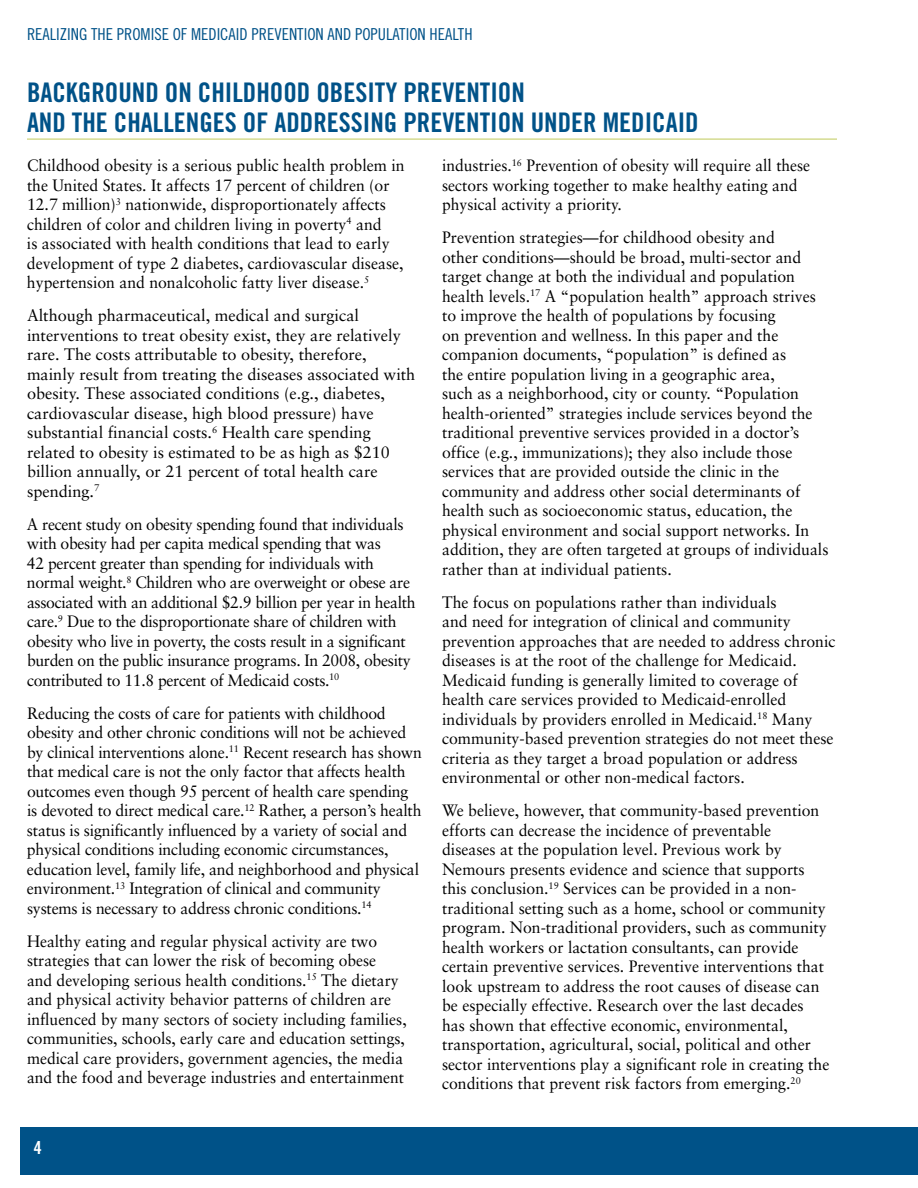
<style>
.page{position:relative;width:918px;height:1188px;background:#fff}
.page>*{position:absolute;margin:0;border:0;box-sizing:border-box;transform-origin:0 0}
.t1{font:27px/30px "Trade Gothic Bold Cond Twenty";color:#005288}
.t2{font:18px "Trade Gothic Bold Cond Twenty";color:#fff}
.t3{font:16.5px/19.5px "Sabon";color:#000;scale:.96 1}
.t4{font:16.5px/19.5px "Sabon";color:#000;scale:.95 1}
.t5{font:16.5px/19.5px "Sabon";letter-spacing:-.02em;color:#000;scale:.96 1}
.t6{font:16.5px/19.5px "Sabon";color:#000}
.t7{font:16.5px "Trade Gothic Cond Eighteen";color:#005288}
</style>
<div class="page">
<div style="left:20px;top:1127px;width:898px;height:47px;background:#005288"></div>
<hr style="left:27px;top:138px;width:810px;height:2px;background:#d4db90">
<p class="t7" style="left:27px;top:24px;width:447px">REALIZING THE PROMISE OF MEDICAID PREVENTION AND POPULATION HEALTH</p>
<h1 class="t1" style="left:27px;top:77px;width:673px">BACKGROUND ON CHILDHOOD OBESITY PREVENTION<br>AND THE CHALLENGES OF ADDRESSING PREVENTION UNDER MEDICAID</h1>
<p class="t3" style="left:27px;top:156px;width:395px">Childhood obesity is a serious public health problem in the United States. It affects 17 percent of children (or 12.7 million)<sup>3</sup> nationwide, disproportionately affects children of color and children living in poverty<sup>4</sup> and<br>is associated with health conditions that lead to early development of type 2 diabetes, cardiovascular disease, hypertension and nonalcoholic fatty liver disease.<sup>5</sup></p>
<p class="t6" style="left:27px;top:306px;width:390px">Although pharmaceutical, medical and surgical interventions to treat obesity exist, they are relatively rare. The costs attributable to obesity, therefore, mainly result from treating the diseases associated with obesity. These associated conditions (e.g., diabetes, cardiovascular disease, high blood pressure) have substantial financial costs.<sup>6</sup> Health care spending related to obesity is estimated to be as high as $210 billion annually, or 21 percent of total health care spending.<sup>7</sup></p>
<p class="t5" style="left:27px;top:514px;width:406px">A recent study on obesity spending found that individuals with obesity had per capita medical spending that was<br>42 percent greater than spending for individuals with normal weight.<sup>8</sup> Children who are overweight or obese are associated with an additional $2.9 billion per year in health care.<sup>9</sup> Due to the disproportionate share of children with obesity who live in poverty, the costs result in a significant burden on the public insurance programs. In 2008, obesity contributed to 11.8 percent of Medicaid costs.<sup>10</sup></p>
<p class="t3" style="left:27px;top:703px;width:413px">Reducing the costs of care for patients with childhood obesity and other chronic conditions will not be achieved by clinical interventions alone.<sup>11</sup> Recent research has shown that medical care is not the only factor that affects health outcomes even though 95 percent of health care spending is devoted to direct medical care.<sup>12</sup> Rather, a person’s health status is significantly influenced by a variety of social and physical conditions including economic circumstances, education level, family life, and neighborhood and physical environment.<sup>13</sup> Integration of clinical and community systems is necessary to address chronic conditions.<sup>14</sup></p>
<p class="t4" style="left:27px;top:931px;width:401px">Healthy eating and regular physical activity are two strategies that can lower the risk of becoming obese<br>and developing serious health conditions.<sup>15</sup> The dietary and physical activity behavior patterns of children are influenced by many sectors of society including families, communities, schools, early care and education settings, medical care providers, government agencies, the media and the food and beverage industries and entertainment</p>
<p class="t4" style="left:442px;top:156px;width:389px">industries.<sup>16</sup> Prevention of obesity will require all these sectors working together to make healthy eating and physical activity a priority.</p>
<p class="t3" style="left:442px;top:228px;width:404px">Prevention strategies—for childhood obesity and<br>other conditions—should be broad, multi-sector and target change at both the individual and population health levels.<sup>17</sup> A “population health” approach strives to improve the health of populations by focusing<br>on prevention and wellness. In this paper and the companion documents, “population” is defined as<br>the entire population living in a geographic area,<br>such as a neighborhood, city or county. “Population health-oriented” strategies include services beyond the traditional preventive services provided in a doctor’s office (e.g., immunizations); they also include those services that are provided outside the clinic in the community and address other social determinants of health such as socioeconomic status, education, the physical environment and social support networks. In addition, they are often targeted at groups of individuals rather than at individual patients.</p>
<p class="t3" style="left:442px;top:592px;width:411px">The focus on populations rather than individuals<br>and need for integration of clinical and community prevention approaches that are needed to address chronic diseases is at the root of the challenge for Medicaid.<br>Medicaid funding is generally limited to coverage of health care services provided to Medicaid-enrolled individuals by providers enrolled in Medicaid.<sup>18</sup> Many community-based prevention strategies do not meet these criteria as they target a broad population or address environmental or other non-medical factors.</p>
<p class="t3" style="left:442px;top:801px;width:405px">We believe, however, that community-based prevention efforts can decrease the incidence of preventable<br>diseases at the population level. Previous work by Nemours presents evidence and science that supports this conclusion.<sup>19</sup> Services can be provided in a non&shy;traditional setting such as a home, school or community program. Non-traditional providers, such as community health workers or lactation consultants, can provide certain preventive services. Preventive interventions that look upstream to address the root causes of disease can be especially effective. Research over the last decades has shown that effective economic, environmental, transportation, agricultural, social, political and other sector interventions play a significant role in creating the conditions that prevent risk factors from emerging.<sup>20</sup></p>
<p class="t2" style="left:34px;top:1137px;width:9px">4</p>
</div>
